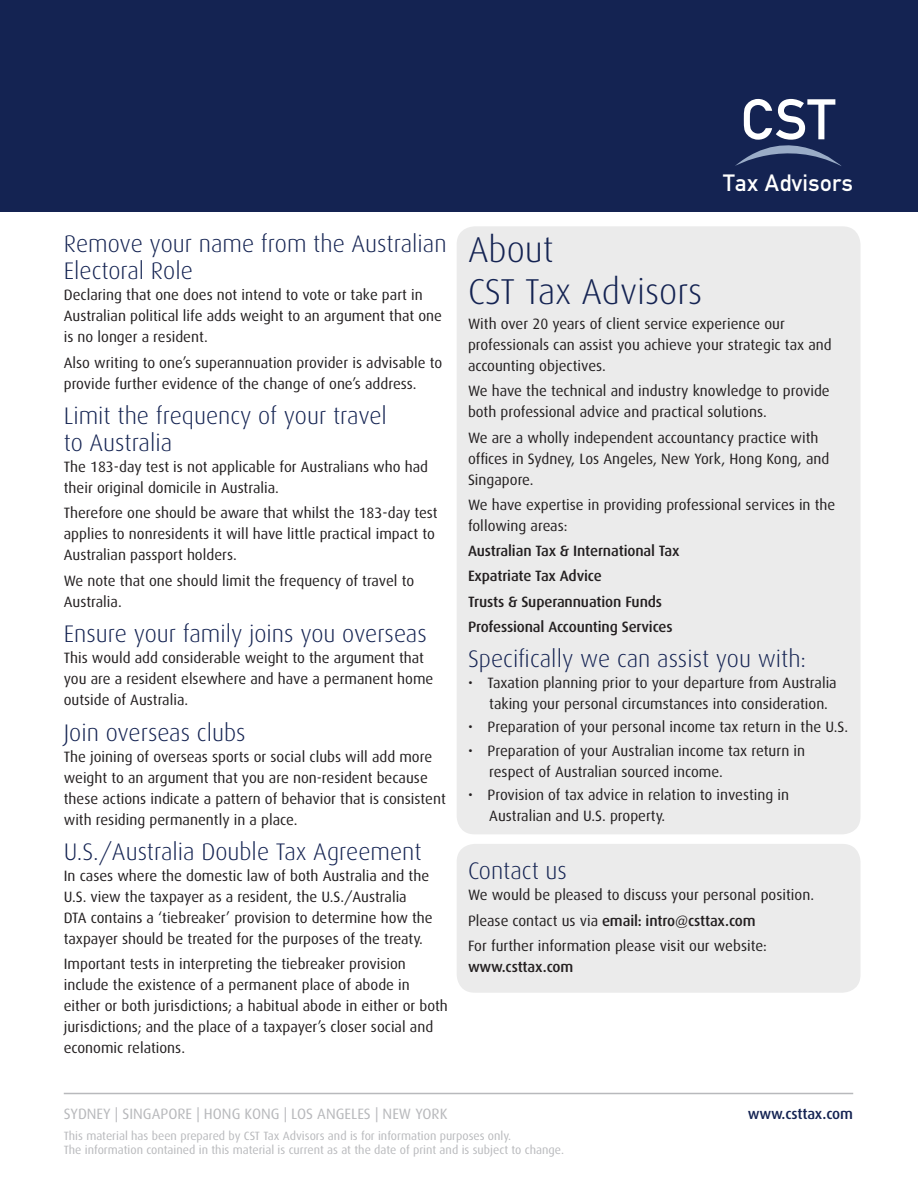
<style>
.page{position:relative;width:918px;height:1188px;background:#fff}
.page>*{position:absolute;margin:0;border:0;box-sizing:border-box;transform-origin:0 0}
.t1{font:56.25px "DIN Mittelschrift";color:#fff}
.main_text{font:300 36px/42px "Dax";color:#142352}
.small_header{font:300 24px/27px "Dax";color:#142352}
.t2{font:23.25px "DIN Mittelschrift";letter-spacing:.02em;color:#fff}
.main_text-2{font:15px/21px "Dax";color:#231f20}
.bullets{font:15px/21px "Dax";color:#231f20}
.main_text-3{font:500 15px "Dax";letter-spacing:-.01em;color:#231f20}
.t3{font:15px "Dax";color:#b8b9bc}
.t4{font:500 15px "Dax";letter-spacing:-.01em;color:#142352}
.t5{font:12px/14.4px "Dax";color:#b8b9bc}
.s1{font-weight:400}
.s2{font-weight:500}
</style>
<div class="page">
<div style="left:457px;top:226px;width:404px;height:608px;background:#ebebeb;border-radius:18px"></div>
<div style="left:457px;top:844px;width:404px;height:149px;background:#ebebeb;border-radius:18px"></div>
<div style="left:0;top:0;width:918px;height:212px;background:#142352"></div>
<svg style="left:735px;top:145px;width:106px;height:21px"></svg>
<hr style="left:64px;top:1093px;width:789px;height:1px;background:#b8b9bc">
<p class="small_header" style="left:64px;top:231px;width:384px">Remove your name from the Australian<br>Electoral Role</p>
<p class="main_text-2" style="left:64px;top:285px;width:380px">Declaring that one does not intend to vote or take part in<br>Australian political life adds weight to an argument that one is no longer a resident.</p>
<p class="main_text-2" style="left:64px;top:352px;width:380px">Also writing to one’s superannuation provider is advisable to provide further evidence of the change of one’s address.</p>
<p class="small_header" style="left:64px;top:403px;width:325px">Limit the frequency of your travel to Australia</p>
<p class="main_text-2" style="left:64px;top:457px;width:366px">The 183-day test is not applicable for Australians who had their original domicile in Australia.</p>
<p class="main_text-2" style="left:64px;top:503px;width:375px">Therefore one should be aware that whilst the 183-day test applies to nonresidents it will have little practical impact to<br>Australian passport holders.</p>
<p class="main_text-2" style="left:64px;top:570px;width:352px">We note that one should limit the frequency of travel to<br>Australia.</p>
<p class="small_header" style="left:64px;top:621px;width:364px">Ensure your family joins you overseas</p>
<p class="main_text-2" style="left:64px;top:648px;width:371px">This would add considerable weight to the argument that you are a resident elsewhere and have a permanent home outside of Australia.</p>
<p class="small_header" style="left:64px;top:719px;width:183px">Join overseas clubs</p>
<p class="main_text-2" style="left:64px;top:746px;width:384px">The joining of overseas sports or social clubs will add more weight to an argument that you are non-resident because these actions indicate a pattern of behavior that is consistent with residing permanently in a place.</p>
<p class="small_header" style="left:64px;top:839px;width:359px">U.S./Australia Double Tax Agreement</p>
<p class="main_text-2" style="left:64px;top:866px;width:371px">In cases where the domestic law of both Australia and the U.S. view the taxpayer as a resident, the U.S./Australia DTA contains a ‘tiebreaker’ provision to determine how the taxpayer should be treated for the purposes of the treaty.</p>
<p class="main_text-2" style="left:64px;top:954px;width:386px">Important tests in interpreting the tiebreaker provision include the existence of a permanent place of abode in either or both jurisdictions; a habitual abode in either or both jurisdictions; and the place of a taxpayer’s closer social and economic relations.</p>
<h1 class="t1" style="left:741px;top:87px;width:96px">CST</h1>
<h3 class="t2" style="left:723px;top:169px;width:131px">Tax Advisors</h3>
<p class="main_text" style="left:468px;top:229px;width:236px">About<br>CST Tax Advisors</p>
<p class="main_text-2" style="left:468px;top:313px;width:365px">With over 20 years of client service experience our professionals can assist you achieve your strategic tax and accounting objectives.</p>
<p class="main_text-2" style="left:468px;top:381px;width:363px">We have the technical and industry knowledge to provide both professional advice and practical solutions.</p>
<p class="main_text-2" style="left:468px;top:427px;width:363px">We are a wholly independent accountancy practice with offices in Sydney, Los Angeles, New York, Hong Kong, and<br>Singapore.</p>
<p class="main_text-2" style="left:468px;top:494px;width:369px">We have expertise in providing professional services in the following areas:</p>
<p class="main_text-3" style="left:468px;top:542px;width:213px">Australian Tax &amp; International Tax</p>
<p class="main_text-3" style="left:468px;top:568px;width:135px">Expatriate Tax Advice</p>
<p class="main_text-3" style="left:468px;top:593px;width:196px">Trusts &amp; Superannuation Funds</p>
<p class="main_text-3" style="left:468px;top:618px;width:206px">Professional Accounting Services</p>
<p class="small_header" style="left:468px;top:646px;width:340px">Specifically we can assist you with:</p>
<p class="bullets" style="left:489px;top:673px;width:349px;text-indent:-21px">• Taxation planning prior to your departure from Australia taking your personal circumstances into consideration.</p>
<p class="bullets" style="left:468px;top:717px;width:382px">• Preparation of your personal income tax return in the U.S.</p>
<p class="bullets" style="left:489px;top:740px;width:317px;text-indent:-21px">• Preparation of your Australian income tax return in respect of Australian sourced income.</p>
<p class="bullets" style="left:489px;top:784px;width:301px;text-indent:-21px">• Provision of tax advice in relation to investing in<br>Australian and U.S. property.</p>
<p class="small_header" style="left:468px;top:858px;width:101px">Contact us</p>
<p class="main_text-2" style="left:468px;top:885px;width:348px">We would be pleased to discuss your personal position.</p>
<p class="main_text-3" style="left:468px;top:912px;width:289px"><span class="s1">Please contact us via</span> email: intro@csttax.com</p>
<p class="main_text-2" style="left:468px;top:935px;width:300px">For further information please visit our website: <span class="s2">www.csttax.com</span></p>
<p class="t3" style="left:64px;top:1105px;width:385px">SYDNEY | SINGAPORE | HONG KONG | LOS ANGELES | NEW YORK</p>
<p class="t5" style="left:64px;top:1128px;width:502px">This material has been prepared by CST Tax Advisors and is for information purposes only.<br>The information contained in this material is current as at the date of print and is subject to change.</p>
<p class="t4" style="left:748px;top:1105px;width:107px">www.csttax.com</p>
</div>
